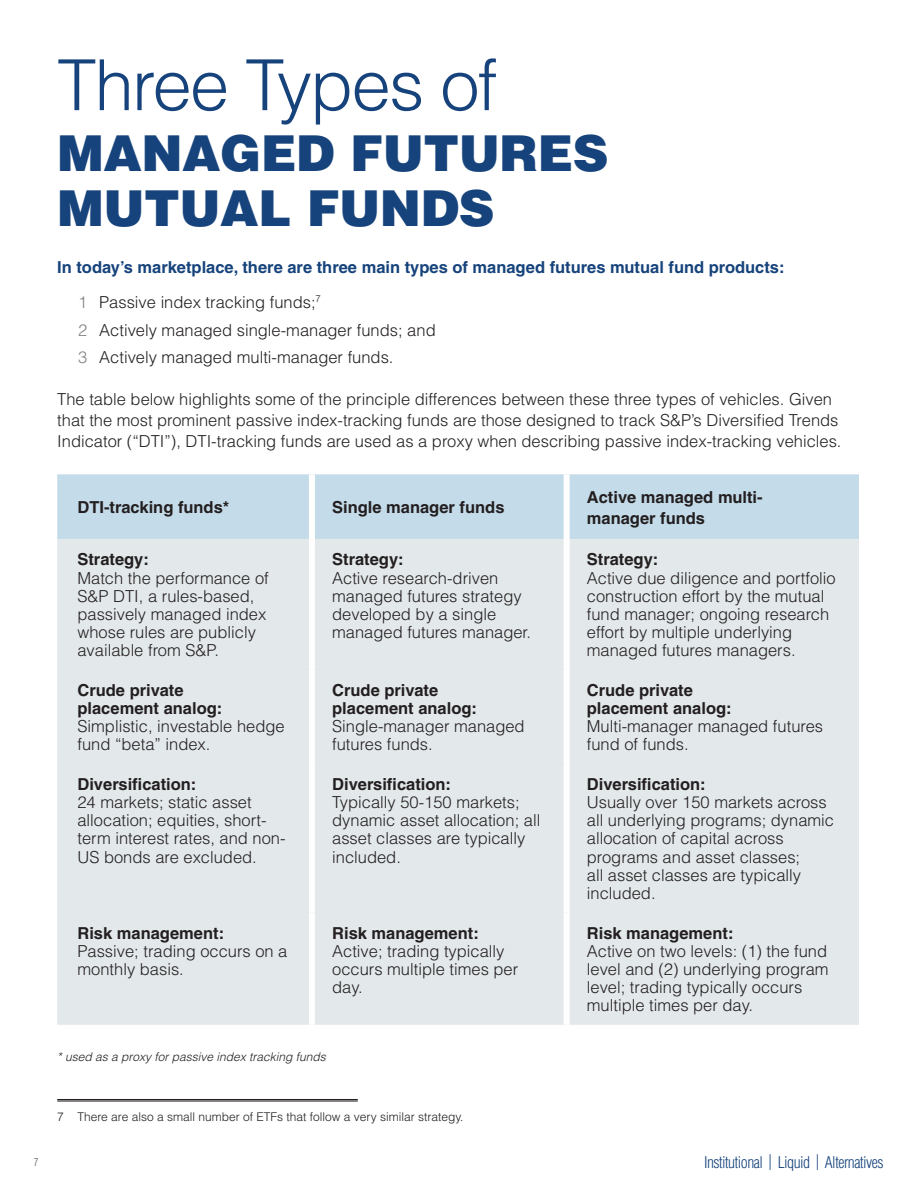
<style>
.page{position:relative;width:918px;height:1188px;background:#fff}
.page>*{position:absolute;margin:0;border:0;box-sizing:border-box;transform-origin:0 0}
.Subheading_1{font:300 70.5px "Helvetica";letter-spacing:-.025em;color:#16437b}
.Subheading_1-2{font:900 49.5px/54.4px "Helvetica";letter-spacing:-.01em;color:#16437b}
.Default{font:300 16.5px/18.1px "Helvetica";color:#231f20}
.Subheading_3{font:700 16.5px/18.1px "Helvetica";color:#231f20}
.Numbered_list_-_leve{font:300 16.5px "Helvetica";color:#231f20}
.Paragraph_-_with_dro{font:700 16.5px "Helvetica";color:#16437b}
.t1{font:300 condensed 15.75px "Helvetica";letter-spacing:-.03em;color:#16437b}
.Footnote{font:300 12px "Helvetica";color:#231f20}
.Default-2{font:italic 300 12px "Helvetica";color:#231f20}
.t2{font:300 condensed 10.5px "Helvetica";color:#595856}
.s1{color:#808285}
</style>
<div class="page">
<hr style="left:0;top:0;width:1px;height:1188px;background:#e3e8eb">
<div style="left:57px;top:474px;width:802px;height:65px;background:#c4dbe9"></div>
<div style="left:57px;top:539px;width:802px;height:486px;background:#e3e8eb"></div>
<div style="left:309px;top:474px;width:6px;height:65px;background:#fff"></div>
<div style="left:564px;top:474px;width:6px;height:65px;background:#fff"></div>
<div style="left:309px;top:539px;width:6px;height:131px;background:#fff"></div>
<div style="left:564px;top:539px;width:6px;height:131px;background:#fff"></div>
<div style="left:309px;top:670px;width:6px;height:94px;background:#fff"></div>
<div style="left:564px;top:670px;width:6px;height:94px;background:#fff"></div>
<div style="left:309px;top:764px;width:6px;height:148px;background:#fff"></div>
<div style="left:564px;top:764px;width:6px;height:148px;background:#fff"></div>
<div style="left:309px;top:912px;width:6px;height:113px;background:#fff"></div>
<div style="left:564px;top:912px;width:6px;height:113px;background:#fff"></div>
<hr style="left:57px;top:1099px;width:301px;height:1px;background:#231f20">
<hr style="left:57px;top:1100px;width:301px;height:2px;background:#231f20">
<p class="Subheading_1" style="left:57px;top:41px;width:442px">Three Types of</p>
<p class="Subheading_1-2" style="left:57px;top:125px;width:553px">MANAGED FUTURES<br>MUTUAL FUNDS</p>
<p class="Paragraph_-_with_dro" style="left:57px;top:257px;width:729px">In today’s marketplace, there are three main types of managed futures mutual fund products:</p>
<p class="Numbered_list_-_leve" style="left:78px;top:292px;width:244px"><span class="s1">1</span> Passive index tracking funds;<sup>7</sup></p>
<p class="Numbered_list_-_leve" style="left:78px;top:319px;width:359px"><span class="s1">2</span> Actively managed single-manager funds; and</p>
<p class="Numbered_list_-_leve" style="left:78px;top:347px;width:317px"><span class="s1">3</span> Actively managed multi-manager funds.</p>
<p class="Default" style="left:57px;top:389px;width:786px;line-height:21px">The table below highlights some of the principle differences between these three types of vehicles. Given that the most prominent passive index-tracking funds are those designed to track S&amp;P’s Diversified Trends<br>Indicator (“DTI”), DTI-tracking funds are used as a proxy when describing passive index-tracking vehicles.</p>
<p class="Subheading_3" style="left:77px;top:498px;width:153px">DTI-tracking funds*</p>
<p class="Subheading_3" style="left:332px;top:498px;width:174px">Single manager funds</p>
<p class="Subheading_3" style="left:587px;top:486px;width:177px;line-height:21px">Active managed multi&shy;manager funds</p>
<p class="Subheading_3" style="left:77px;top:550px;width:73px">Strategy:</p>
<p class="Default" style="left:77px;top:568px;width:193px">Match the performance of<br>S&amp;P DTI, a rules-based, passively managed index whose rules are publicly available from S&amp;P.</p>
<p class="Subheading_3" style="left:332px;top:550px;width:73px">Strategy:</p>
<p class="Default" style="left:332px;top:568px;width:201px">Active research-driven managed futures strategy developed by a single managed futures manager.</p>
<p class="Subheading_3" style="left:587px;top:550px;width:73px">Strategy:</p>
<p class="Default" style="left:587px;top:568px;width:250px">Active due diligence and portfolio construction effort by the mutual fund manager; ongoing research effort by multiple underlying managed futures managers.</p>
<p class="Subheading_3" style="left:77px;top:681px;width:146px">Crude private placement analog:</p>
<p class="Default" style="left:77px;top:717px;width:209px">Simplistic, investable hedge fund “beta” index.</p>
<p class="Subheading_3" style="left:77px;top:775px;width:120px">Diversification:</p>
<p class="Default" style="left:77px;top:793px;width:210px">24 markets; static asset allocation; equities, short&shy;term interest rates, and non-<br>US bonds are excluded.</p>
<p class="Subheading_3" style="left:77px;top:924px;width:148px">Risk management:</p>
<p class="Default" style="left:77px;top:942px;width:211px">Passive; trading occurs on a monthly basis.</p>
<p class="Subheading_3" style="left:332px;top:681px;width:146px">Crude private placement analog:</p>
<p class="Default" style="left:332px;top:717px;width:194px">Single-manager managed futures funds.</p>
<p class="Subheading_3" style="left:332px;top:775px;width:120px">Diversification:</p>
<p class="Default" style="left:332px;top:793px;width:210px">Typically 50-150 markets; dynamic asset allocation; all asset classes are typically included.</p>
<p class="Subheading_3" style="left:332px;top:924px;width:148px">Risk management:</p>
<p class="Default" style="left:332px;top:942px;width:188px">Active; trading typically occurs multiple times per day.</p>
<p class="Default-2" style="left:57px;top:1049px;width:270px">* used as a proxy for passive index tracking funds</p>
<p class="Footnote" style="left:57px;top:1109px;width:408px">7 There are also a small number of ETFs that follow a very similar strategy.</p>
<p class="Subheading_3" style="left:587px;top:681px;width:146px">Crude private placement analog:</p>
<p class="Default" style="left:587px;top:717px;width:238px">Multi-manager managed futures fund of funds.</p>
<p class="Subheading_3" style="left:587px;top:775px;width:120px">Diversification:</p>
<p class="Default" style="left:587px;top:793px;width:249px">Usually over 150 markets across all underlying programs; dynamic allocation of capital across programs and asset classes;<br>all asset classes are typically included.</p>
<p class="Subheading_3" style="left:587px;top:924px;width:148px">Risk management:</p>
<p class="Default" style="left:587px;top:942px;width:243px">Active on two levels: (1) the fund level and (2) underlying program level; trading typically occurs multiple times per day.</p>
<p class="t2" style="left:34px;top:1155px;width:6px">7</p>
<p class="t1" style="left:704px;top:1152px;width:181px">Institutional | Liquid | Alternatives</p>
</div>
